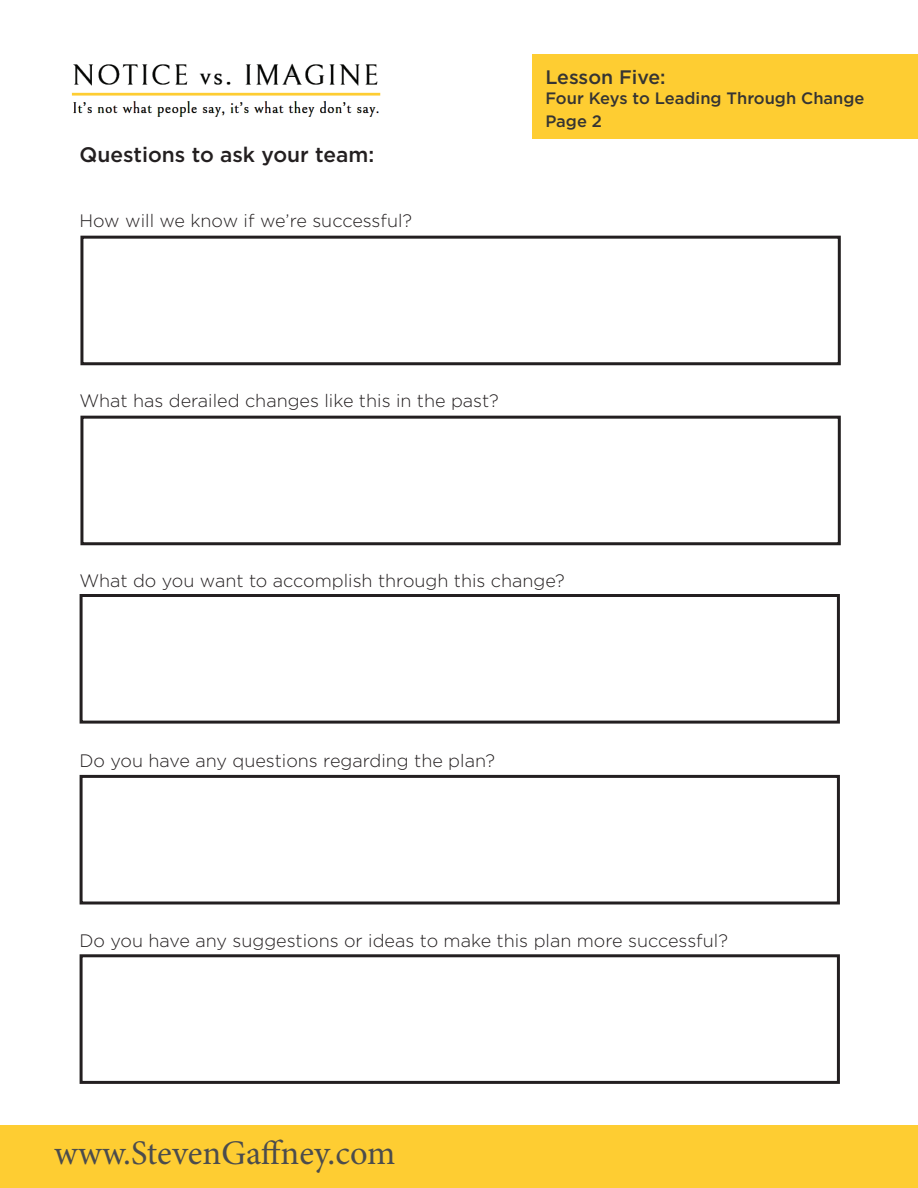
<style>
.page{position:relative;width:918px;height:1188px;background:#fff}
.page>*{position:absolute;margin:0;border:0;box-sizing:border-box;transform-origin:0 0}
.t1{font:34.5px "Minion Pro";color:#4b4c4d}
.t2{font:500 21px "Gotham";color:#231f20}
.t3{font:500 19.5px "Gotham";color:#353433}
.t4{font:300 18px "Gotham";color:#231f20}
.t5{font:500 16.5px "Gotham";color:#353433}
</style>
<div class="page">
<div style="left:533px;top:54px;width:385px;height:85px;background:#fecd32"></div>
<div style="left:0;top:1125px;width:918px;height:63px;background:#fecd32"></div>
<img style="left:71px;top:63px;width:310px;height:54px">
<div style="left:80px;top:954px;width:760px;height:130px;border:3px solid #231f20"></div>
<div style="left:80px;top:775px;width:760px;height:129px;border:3px solid #231f20"></div>
<div style="left:80px;top:594px;width:760px;height:130px;border:3px solid #231f20"></div>
<div style="left:80px;top:416px;width:761px;height:129px;border:3px solid #231f20"></div>
<div style="left:80px;top:236px;width:761px;height:129px;border:3px solid #231f20"></div>
<p class="t3" style="left:545px;top:65px;width:122px">Lesson Five:</p>
<p class="t5" style="left:545px;top:87px;width:321px">Four Keys to Leading Through Change</p>
<p class="t2" style="left:80px;top:140px;width:296px">Questions to ask your team:</p>
<p class="t4" style="left:80px;top:209px;width:334px">How will we know if we’re successful?</p>
<p class="t5" style="left:545px;top:111px;width:58px">Page 2</p>
<p class="t4" style="left:80px;top:389px;width:421px">What has derailed changes like this in the past?</p>
<p class="t4" style="left:80px;top:569px;width:487px">What do you want to accomplish through this change?</p>
<p class="t4" style="left:80px;top:749px;width:417px">Do you have any questions regarding the plan?</p>
<p class="t4" style="left:80px;top:929px;width:650px">Do you have any suggestions or ideas to make this plan more successful?</p>
<h1 class="t1" style="left:54px;top:1129px;width:343px">www.StevenGaffney.com</h1>
</div>
